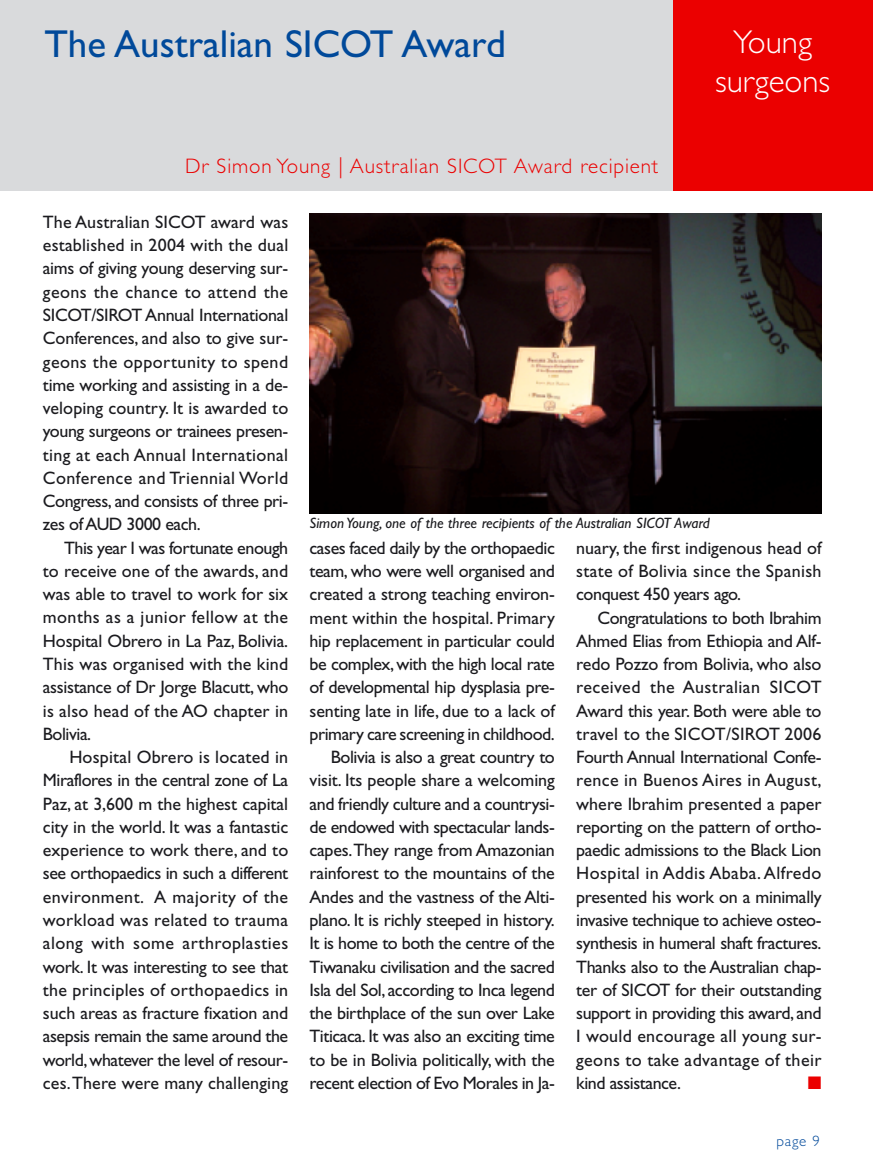
<style>
.page{position:relative;width:873px;height:1171px;background:#fff}
.page>*{position:absolute;margin:0;border:0;box-sizing:border-box;transform-origin:0 0}
.t1{font:39px "Gill Sans";color:#00499a}
.t2{font:300 33px/39.6px "Gill Sans";color:#fff;text-align:center}
.t3{font:300 21px "Gill Sans";letter-spacing:.04em;color:#eb0000}
.t4{font:18px/23.2px "Gill Sans";letter-spacing:-.025em;color:#1b1b1f;text-align:justify}
.t5{font:18px "Zapf Dingbats";color:#eb0000}
.t6{font:italic 15px "Gill Sans";color:#1b1b1f}
.t7{font:300 15px "Gill Sans";color:#00499a}
</style>
<div class="page">
<svg style="left:0;top:0;width:872px;height:514px"></svg>
<h1 class="t1" style="left:44px;top:31px;width:463px">The Australian SICOT Award</h1>
<p class="t3" style="left:185px;top:159px;width:474px">Dr Simon Young | Australian SICOT Award recipient</p>
<h2 class="t2" style="left:714px;top:26px;width:117px">Young surgeons</h2>
<p class="t4" style="left:43px;top:212px;width:247px">The Australian SICOT award was established in 2004 with the dual aims of giving young deserving sur&shy;geons the chance to attend the SICOT/SIROT Annual International Conferences, and also to give sur&shy;geons the opportunity to spend time working and assisting in a de&shy;veloping country. It is awarded to young surgeons or trainees presen&shy;ting at each Annual International Conference and Triennial World Congress, and consists of three pri&shy;zes of AUD 3000 each.</p>
<p class="t4" style="left:43px;top:538px;width:247px;text-indent:21px">This year I was fortunate enough to receive one of the awards, and was able to travel to work for six months as a junior fellow at the Hospital Obrero in La Paz, Bolivia.<br>This was organised with the kind assistance of Dr Jorge Blacutt, who is also head of the AO chapter in Bolivia.</p>
<p class="t4" style="left:43px;top:747px;width:247px;text-indent:26px">Hospital Obrero is located in Miraflores in the central zone of La Paz, at 3,600 m the highest capital city in the world. It was a fantastic experience to work there, and to see orthopaedics in such a different environment. A majority of the workload was related to trauma along with some arthroplasties work. It was interesting to see that the principles of orthopaedics in such areas as fracture fixation and asepsis remain the same around the world,whatever the level of resour&shy;ces.There were many challenging</p>
<p class="t6" style="left:309px;top:517px;width:401px">Simon Young, one of the three recipients of the Australian SICOT Award</p>
<p class="t4" style="left:309px;top:538px;width:247px;text-align:right">cases faced daily by the orthopaedic team, who were well organised and created a strong teaching environ&shy;ment within the hospital. Primary hip replacement in particular could be complex, with the high local rate of developmental hip dysplasia pre&shy;senting late in life, due to a lack of primary care screening in childhood.<br>Bolivia is also a great country to visit. Its people share a welcoming and friendly culture and a countrysi&shy;de endowed with spectacular lands&shy;capes.They range from Amazonian rainforest to the mountains of the Andes and the vastness of the Alti&shy;plano. It is richly steeped in history.<br>It is home to both the centre of the Tiwanaku civilisation and the sacred Isla del Sol, according to Inca legend the birthplace of the sun over Lake Titicaca. It was also an exciting time to be in Bolivia politically, with the recent election of Evo Morales in Ja-</p>
<p class="t4" style="left:576px;top:538px;width:247px">nuary, the first indigenous head of state of Bolivia since the Spanish conquest 450 years ago.</p>
<p class="t4" style="left:576px;top:607px;width:247px;text-indent:21px">Congratulations to both Ibrahim Ahmed Elias from Ethiopia and Alf&shy;redo Pozzo from Bolivia, who also received the Australian SICOT Award this year. Both were able to travel to the SICOT/SIROT 2006<br>Fourth Annual International Confe&shy;rence in Buenos Aires in August, where Ibrahim presented a paper reporting on the pattern of ortho&shy;paedic admissions to the Black Lion Hospital in Addis Ababa. Alfredo presented his work on a minimally invasive technique to achieve osteo&shy;synthesis in humeral shaft fractures.<br>Thanks also to the Australian chap&shy;ter of SICOT for their outstanding support in providing this award, and I would encourage all young sur&shy;geons to take advantage of their kind assistance.</p>
<p class="t5" style="left:807px;top:1071px;width:15px">■</p>
<p class="t7" style="left:776px;top:1135px;width:45px">page 9</p>
</div>
